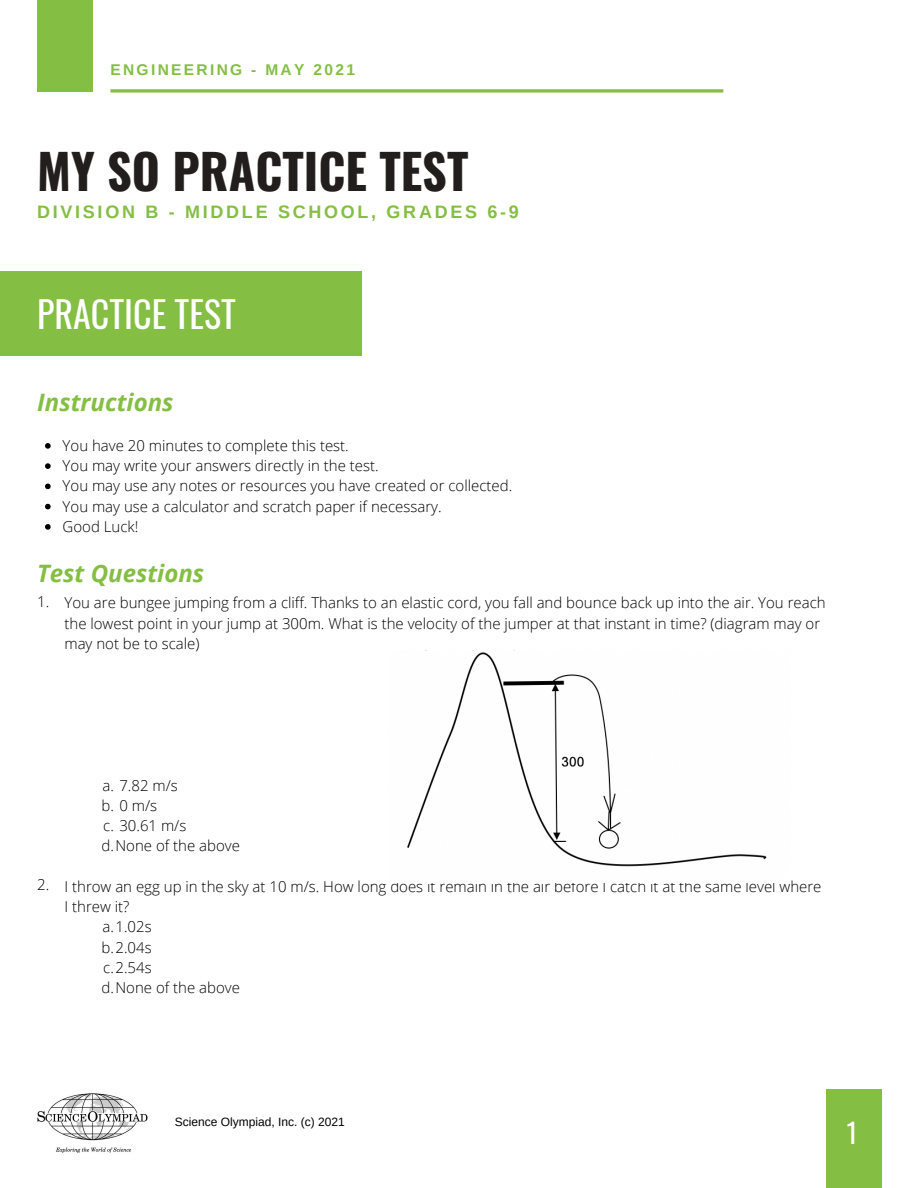
<style>
.page{position:relative;width:918px;height:1188px;background:#fff}
.page>*{position:absolute;margin:0;border:0;box-sizing:border-box;transform-origin:0 0}
.t1{font:700 48.15px "Oswald";color:#221e1d}
.t2{font:36px "Oswald";color:#fff}
.t3{font:27px "Oswald";color:#fff}
.t4{font:italic 700 24px "Open Sans";color:#84be43}
.t5{font:700 18px "Arimo";letter-spacing:.15em;color:#84be43}
.t6{font:700 15.45px "Arimo";letter-spacing:.15em;color:#84be43}
.t7{font:300 15px/20.2px "Open Sans";color:#000}
.t8{font:12px "Arimo";color:#000}
</style>
<div class="page">
<div style="left:37px;top:0;width:55px;height:92px;background:#84be43"></div>
<svg style="left:110px;top:89px;width:613px;height:4px;background:#9ac965"></svg>
<img style="left:37px;top:1093px;width:111px;height:60px">
<div style="left:0;top:271px;width:362px;height:84px;background:#84be43"></div>
<div style="left:826px;top:1090px;width:55px;height:98px;background:#84be43"></div>
<img style="left:407px;top:652px;width:360px;height:215px">
<svg style="left:45px;top:443px;width:6px;height:6px"></svg>
<svg style="left:45px;top:463px;width:6px;height:6px"></svg>
<svg style="left:45px;top:484px;width:6px;height:5px"></svg>
<svg style="left:45px;top:504px;width:6px;height:5px"></svg>
<svg style="left:45px;top:524px;width:6px;height:6px"></svg>
<p class="t6" style="left:110px;top:61px;width:246px">ENGINEERING - MAY 2021</p>
<p class="t1" style="left:37px;top:134px;width:433px">MY SO PRACTICE TEST</p>
<p class="t5" style="left:37px;top:202px;width:483px">DIVISION B - MIDDLE SCHOOL, GRADES 6-9</p>
<p class="t2" style="left:37px;top:286px;width:200px">PRACTICE TEST</p>
<p class="t4" style="left:37px;top:385px;width:138px">Instructions</p>
<p class="t7" style="left:63px;top:435px;width:288px">You have 20 minutes to complete this test.</p>
<p class="t7" style="left:63px;top:455px;width:318px">You may write your answers directly in the test.</p>
<p class="t7" style="left:63px;top:475px;width:451px">You may use any notes or resources you have created or collected.</p>
<p class="t7" style="left:63px;top:496px;width:381px">You may use a calculator and scratch paper if necessary.</p>
<p class="t7" style="left:63px;top:516px;width:77px">Good Luck!</p>
<p class="t4" style="left:37px;top:557px;width:169px">Test Questions</p>
<p class="t7" style="left:37px;top:591px;width:14px">1.</p>
<p class="t7" style="left:64px;top:592px;width:763px">You are bungee jumping from a cliff. Thanks to an elastic cord, you fall and bounce back up into the air. You reach the lowest point in your jump at 300m. What is the velocity of the jumper at that instant in time? (diagram may or may not be to scale)</p>
<p class="t7" style="left:37px;top:875px;width:14px">2.</p>
<p class="t7" style="left:102px;top:775px;width:77px">a. 7.82 m/s</p>
<p class="t7" style="left:102px;top:795px;width:57px">b. 0 m/s</p>
<p class="t7" style="left:103px;top:815px;width:85px">c. 30.61 m/s</p>
<p class="t7" style="left:102px;top:835px;width:140px">d.None of the above</p>
<p class="t7" style="left:64px;top:876px;width:759px">I throw an egg up in the sky at 10 m/s. How long does it remain in the air before I catch it at the same level where<br>I threw it?</p>
<p class="t7" style="left:102px;top:916px;width:51px">a.1.02s</p>
<p class="t7" style="left:102px;top:937px;width:52px">b.2.04s</p>
<p class="t7" style="left:103px;top:957px;width:50px">c.2.54s</p>
<p class="t7" style="left:102px;top:977px;width:140px">d.None of the above</p>
<p class="t8" style="left:175px;top:1116px;width:171px">Science Olympiad, Inc. (c) 2021</p>
<p class="t3" style="left:847px;top:1112px;width:12px">1</p>
</div>
